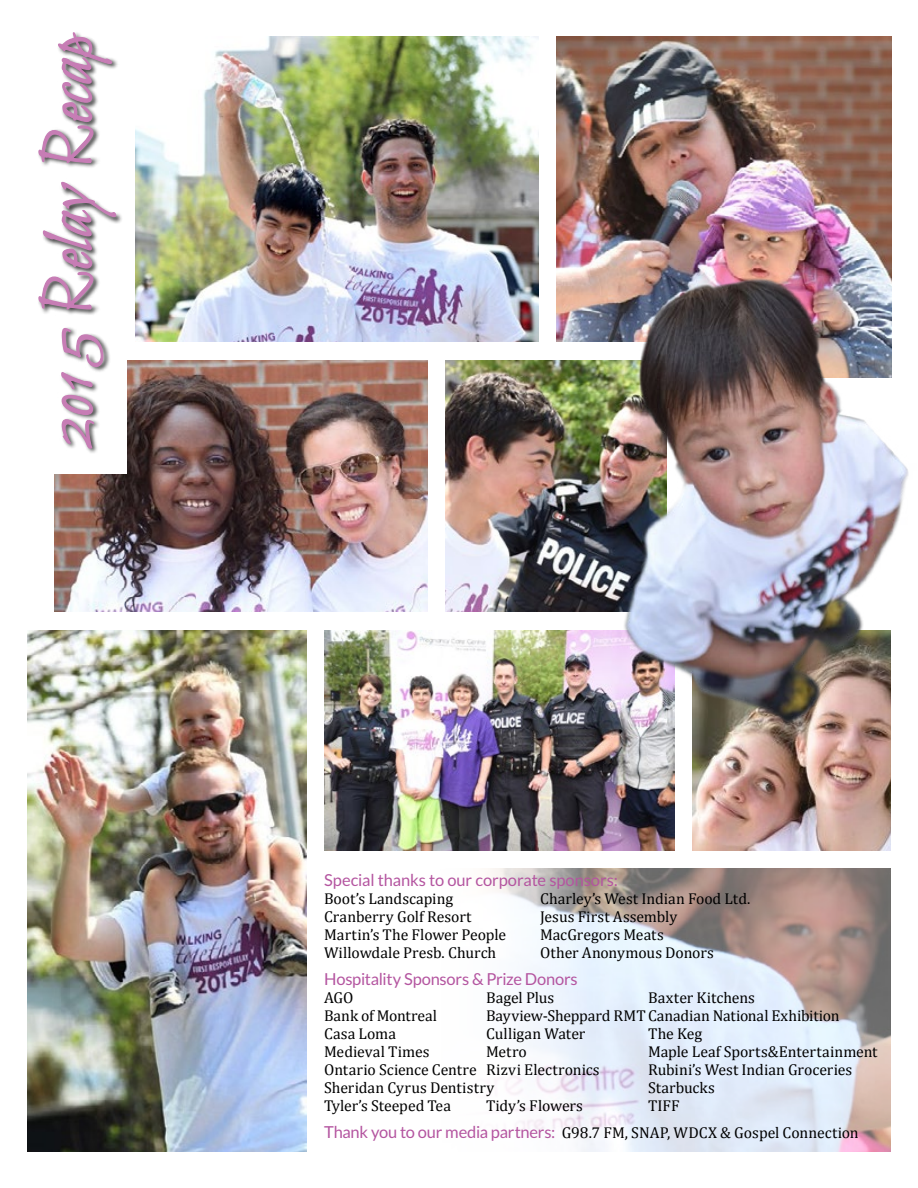
<style>
.page{position:relative;width:918px;height:1188px;background:#fff}
.page>*{position:absolute;margin:0;border:0;box-sizing:border-box;transform-origin:0 0}
.t1{font:75px "Bilbo";letter-spacing:.02em;color:#c77db5}
.Body_Copy{font:16.5px "Lato";letter-spacing:-.01em;color:#b455a0}
.Body_Copy-2{font:15.75px "Cambria";color:#000}
.s1{font-family:"Lato";font-size:16.5px;color:#b455a0}
</style>
<div class="page">
<img style="left:556px;top:36px;width:335px;height:306px">
<img style="left:491px;top:868px;width:400px;height:284px">
<img style="left:27px;top:630px;width:279px;height:522px">
<img style="left:136px;top:36px;width:402px;height:306px">
<img style="left:446px;top:360px;width:177px;height:252px">
<img style="left:693px;top:725px;width:198px;height:125px">
<img style="left:324px;top:630px;width:351px;height:220px">
<img style="left:623px;top:267px;width:286px;height:458px">
<img style="left:54px;top:360px;width:374px;height:252px">
<div style="left:27px;top:36px;width:99px;height:438px;background:#fff"></div>
<svg style="left:61px;top:327px;width:43px;height:124px"></svg>
<svg style="left:38px;top:181px;width:79px;height:129px"></svg>
<svg style="left:38px;top:32px;width:75px;height:132px"></svg>
<p class="t1" style="left:27px;top:449px;width:423px;rotate:-90deg">2015 Relay Recap</p>
<p class="Body_Copy" style="left:324px;top:871px;width:295px">Special thanks to our corporate sponsors:</p>
<p class="Body_Copy-2" style="left:324px;top:890px;width:131px">Boot’s Landscaping</p>
<p class="Body_Copy-2" style="left:540px;top:890px;width:212px">Charley’s West Indian Food Ltd.</p>
<p class="Body_Copy-2" style="left:324px;top:908px;width:149px">Cranberry Golf Resort</p>
<p class="Body_Copy-2" style="left:540px;top:908px;width:139px">Jesus First Assembly</p>
<p class="Body_Copy-2" style="left:324px;top:926px;width:184px">Martin’s The Flower People</p>
<p class="Body_Copy-2" style="left:540px;top:926px;width:125px">MacGregors Meats</p>
<p class="Body_Copy-2" style="left:324px;top:944px;width:174px">Willowdale Presb. Church</p>
<p class="Body_Copy-2" style="left:540px;top:944px;width:175px">Other Anonymous Donors</p>
<p class="Body_Copy" style="left:324px;top:970px;width:255px">Hospitality Sponsors &amp; Prize Donors</p>
<p class="Body_Copy-2" style="left:324px;top:989px;width:31px">AGO</p>
<p class="Body_Copy-2" style="left:486px;top:989px;width:70px">Bagel Plus</p>
<p class="Body_Copy-2" style="left:648px;top:989px;width:108px">Baxter Kitchens</p>
<p class="Body_Copy-2" style="left:324px;top:1007px;width:115px">Bank of Montreal</p>
<p class="Body_Copy-2" style="left:486px;top:1007px;width:355px">Bayview-Sheppard RMT Canadian National Exhibition</p>
<p class="Body_Copy-2" style="left:324px;top:1025px;width:73px">Casa Loma</p>
<p class="Body_Copy-2" style="left:486px;top:1025px;width:101px">Culligan Water</p>
<p class="Body_Copy-2" style="left:648px;top:1025px;width:56px">The Keg</p>
<p class="Body_Copy-2" style="left:324px;top:1043px;width:107px">Medieval Times</p>
<p class="Body_Copy-2" style="left:486px;top:1043px;width:42px">Metro</p>
<p class="Body_Copy-2" style="left:648px;top:1043px;width:231px">Maple Leaf Sports&amp;Entertainment</p>
<p class="Body_Copy-2" style="left:324px;top:1061px;width:277px">Ontario Science Centre Rizvi Electronics</p>
<p class="Body_Copy-2" style="left:648px;top:1061px;width:206px">Rubini’s West Indian Groceries</p>
<p class="Body_Copy-2" style="left:324px;top:1079px;width:172px">Sheridan Cyrus Dentistry</p>
<p class="Body_Copy-2" style="left:648px;top:1079px;width:68px">Starbucks</p>
<p class="Body_Copy-2" style="left:324px;top:1097px;width:128px">Tyler’s Steeped Tea</p>
<p class="Body_Copy-2" style="left:486px;top:1097px;width:98px">Tidy’s Flowers</p>
<p class="Body_Copy-2" style="left:648px;top:1097px;width:33px">TIFF</p>
<p class="Body_Copy-2" style="left:324px;top:1124px;width:536px"><span class="s1">Thank you to our media partners:</span> G98.7 FM, SNAP, WDCX &amp; Gospel Connection</p>
</div>
